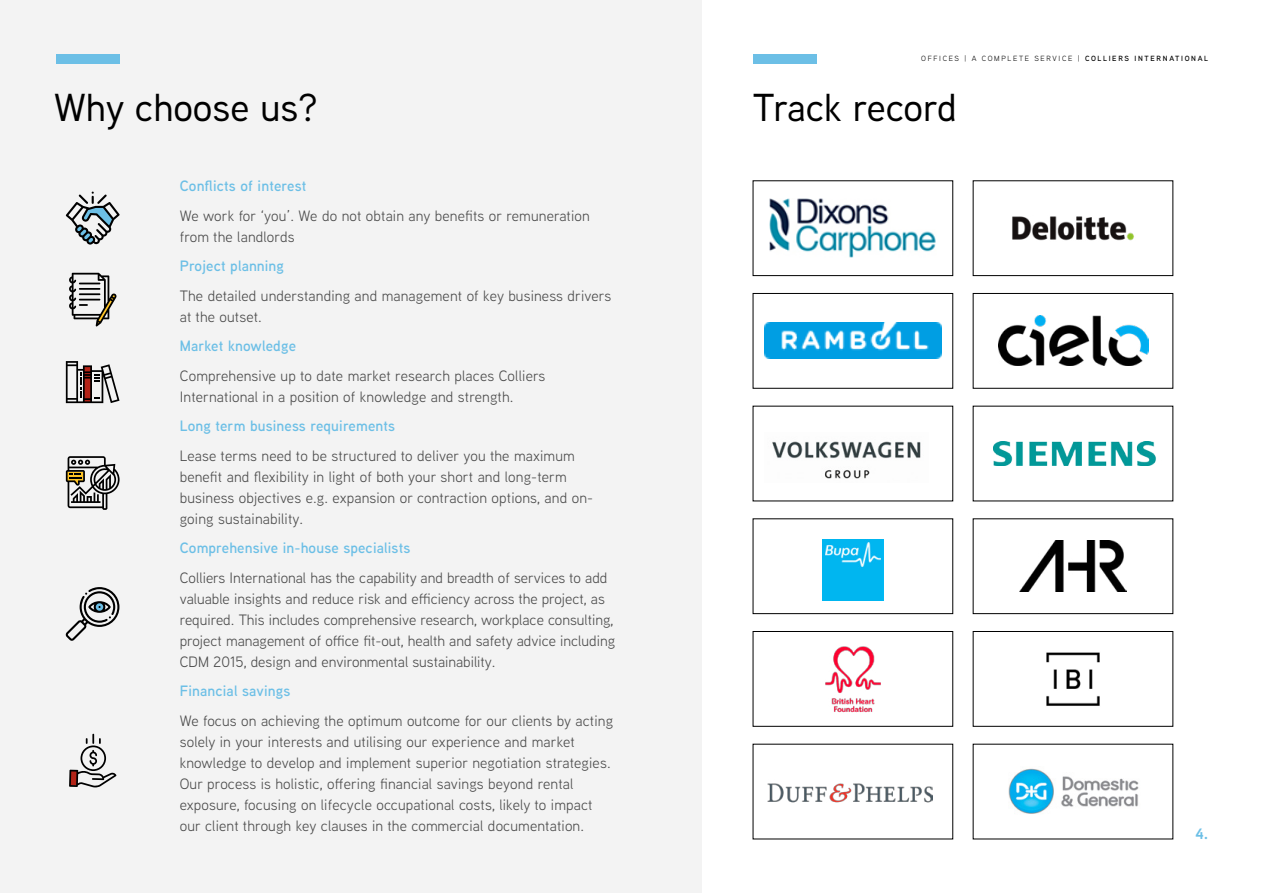
<style>
.page{position:relative;width:1263px;height:893px;background:#fff}
.page>*{position:absolute;margin:0;border:0;box-sizing:border-box;transform-origin:0 0}
.t1{font:500 39px "Aaux Next";color:#000}
.t2{font:500 39px "Aaux Next";letter-spacing:-.02em;color:#000}
.t3{font:15px/21px "Aaux Next";letter-spacing:.01em;color:#4b4b4b}
.t4{font:600 15px "Aaux Next";letter-spacing:.01em;color:#6cbfe6}
.t5{font:700 15px "Aaux Next";color:#6cbfe6}
.t6{font:7.5px "Aaux Next";letter-spacing:.22em;color:#000}
.s1{font-weight:600}
</style>
<div class="page">
<div style="left:753px;top:181px;width:200px;height:95px;border:1px solid #000"></div>
<div style="left:973px;top:181px;width:200px;height:95px;border:1px solid #000"></div>
<div style="left:753px;top:519px;width:200px;height:95px;border:1px solid #000"></div>
<div style="left:973px;top:519px;width:200px;height:95px;border:1px solid #000"></div>
<div style="left:753px;top:293px;width:200px;height:95px;border:1px solid #000"></div>
<div style="left:973px;top:293px;width:200px;height:95px;border:1px solid #000"></div>
<div style="left:753px;top:631px;width:200px;height:95px;border:1px solid #000"></div>
<div style="left:973px;top:631px;width:200px;height:95px;border:1px solid #000"></div>
<img style="left:770px;top:199px;width:166px;height:58px">
<img style="left:764px;top:323px;width:177px;height:36px">
<img style="left:998px;top:316px;width:150px;height:50px">
<img style="left:772px;top:441px;width:149px;height:38px">
<img style="left:993px;top:442px;width:163px;height:24px">
<img style="left:1020px;top:541px;width:106px;height:51px">
<img style="left:825px;top:646px;width:56px;height:67px">
<img style="left:768px;top:783px;width:164px;height:20px">
<img style="left:1008px;top:768px;width:131px;height:46px">
<img style="left:1012px;top:216px;width:122px;height:25px">
<img style="left:822px;top:540px;width:61px;height:61px">
<img style="left:1046px;top:652px;width:54px;height:54px">
<div style="left:753px;top:54px;width:64px;height:10px;background:#6cbfe6"></div>
<div style="left:0;top:0;width:702px;height:893px;background:#f3f3f3"></div>
<div style="left:56px;top:54px;width:64px;height:10px;background:#6cbfe6"></div>
<svg style="left:66px;top:192px;width:54px;height:53px"></svg>
<svg style="left:69px;top:273px;width:47px;height:53px"></svg>
<svg style="left:66px;top:361px;width:54px;height:42px"></svg>
<svg style="left:66px;top:456px;width:54px;height:54px"></svg>
<svg style="left:66px;top:587px;width:53px;height:54px"></svg>
<svg style="left:69px;top:734px;width:47px;height:53px"></svg>
<p class="t6" style="left:921px;top:54px;width:288px">OFFICES | A COMPLETE SERVICE | <span class="s1">COLLIERS INTERNATIONAL</span></p>
<h1 class="t1" style="left:54px;top:81px;width:265px">Why choose us?</h1>
<h1 class="t2" style="left:753px;top:81px;width:205px">Track record</h1>
<p class="t4" style="left:180px;top:175px;width:128px">Conflicts of interest</p>
<p class="t3" style="left:180px;top:204px;width:412px">We work for ‘you’. We do not obtain any benefits or remuneration from the landlords</p>
<p class="t4" style="left:180px;top:255px;width:106px">Project planning</p>
<p class="t3" style="left:180px;top:284px;width:433px">The detailed understanding and management of key business drivers at the outset.</p>
<p class="t4" style="left:180px;top:335px;width:118px">Market knowledge</p>
<p class="t3" style="left:180px;top:364px;width:367px">Comprehensive up to date market research places Colliers<br>International in a position of knowledge and strength.</p>
<p class="t4" style="left:180px;top:415px;width:217px">Long term business requirements</p>
<p class="t3" style="left:180px;top:444px;width:415px">Lease terms need to be structured to deliver you the maximum benefit and flexibility in light of both your short and long-term business objectives e.g. expansion or contraction options, and on&shy;going sustainability.</p>
<p class="t4" style="left:180px;top:537px;width:232px">Comprehensive in-house specialists</p>
<p class="t3" style="left:180px;top:566px;width:437px">Colliers International has the capability and breadth of services to add valuable insights and reduce risk and efficiency across the project, as required. This includes comprehensive research, workplace consulting, project management of office fit-out, health and safety advice including CDM 2015, design and environmental sustainability.</p>
<p class="t4" style="left:180px;top:680px;width:112px">Financial savings</p>
<p class="t3" style="left:180px;top:709px;width:435px">We focus on achieving the optimum outcome for our clients by acting solely in your interests and utilising our experience and market knowledge to develop and implement superior negotiation strategies.<br>Our process is holistic, offering financial savings beyond rental exposure, focusing on lifecycle occupational costs, likely to impact our client through key clauses in the commercial documentation.</p>
<p class="t5" style="left:1195px;top:823px;width:14px">4.</p>
</div>
